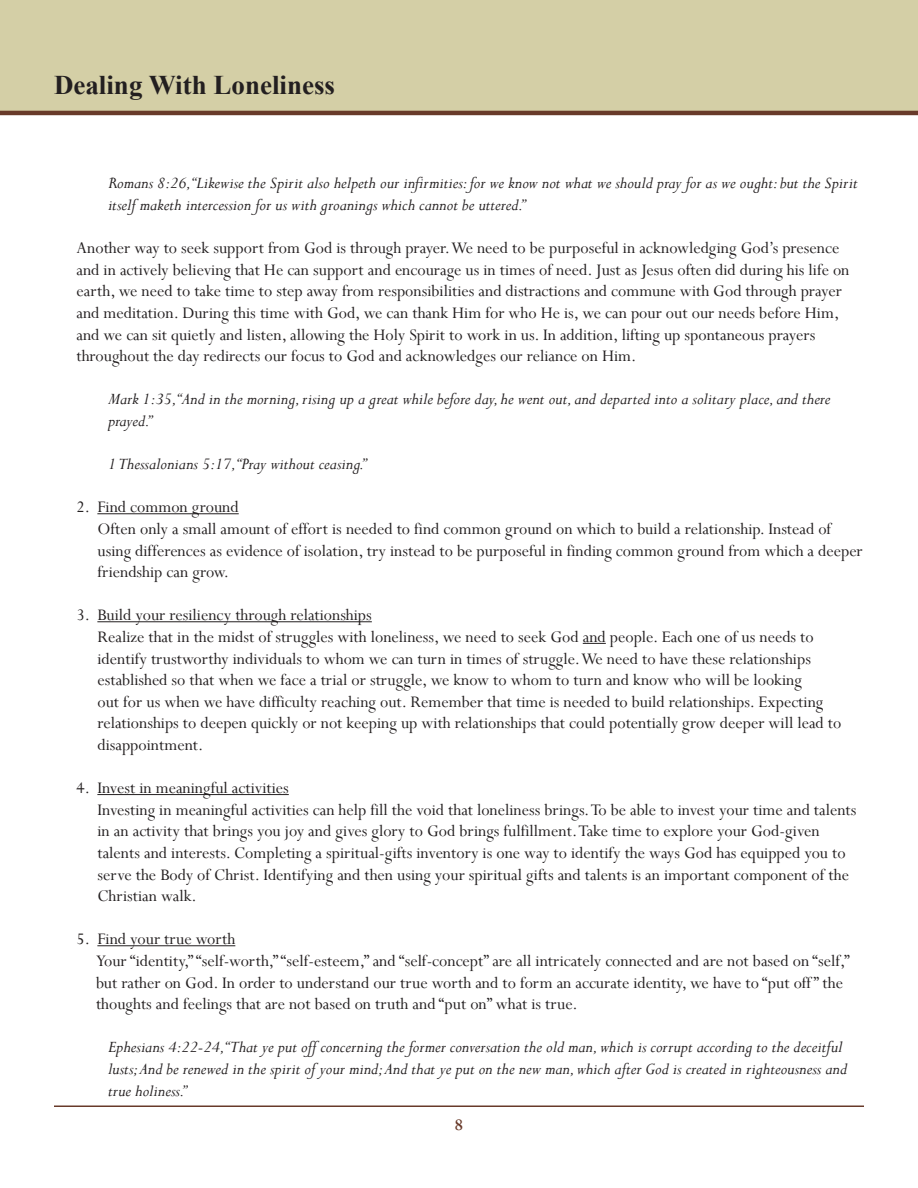
<style>
.page{position:relative;width:918px;height:1188px;background:#fff}
.page>*{position:absolute;margin:0;border:0;box-sizing:border-box;transform-origin:0 0}
.t1{font:700 27px "Times New Roman";color:#231f20}
.Main_Body{font:18px/21.6px "Perpetua";color:#231f20}
.Scripture{font:italic 18px/21.6px "Perpetua";color:#231f20}
.t2{font:700 18px "Perpetua";color:#683a2a}
</style>
<div class="page">
<div style="left:0;top:0;width:918px;height:113px;background:#d4cfa6"></div>
<hr style="left:54px;top:1106px;width:810px;height:1px;background:#683a2a">
<hr style="left:0;top:111px;width:918px;height:4px;background:#683a2a">
<hr style="left:97px;top:513px;width:142px;height:1px;background:#231f20">
<hr style="left:97px;top:621px;width:275px;height:1px;background:#231f20">
<svg style="left:583px;top:643px;width:23px;height:1px"></svg>
<hr style="left:97px;top:794px;width:192px;height:1px;background:#231f20">
<hr style="left:97px;top:945px;width:138px;height:1px;background:#231f20">
<h1 class="t1" style="left:54px;top:66px;width:283px">Dealing With Loneliness</h1>
<p class="Scripture" style="left:108px;top:172px;width:751px">Romans 8:26,“Likewise the Spirit also helpeth our infirmities: for we know not what we should pray for as we ought: but the Spirit itself maketh intercession for us with groanings which cannot be uttered.”</p>
<p class="Main_Body" style="left:76px;top:237px;width:775px">Another way to seek support from God is through prayer. We need to be purposeful in acknowledging God’s presence and in actively believing that He can support and encourage us in times of need. Just as Jesus often did during his life on earth, we need to take time to step away from responsibilities and distractions and commune with God through prayer and meditation. During this time with God, we can thank Him for who He is, we can pour out our needs before Him, and we can sit quietly and listen, allowing the Holy Spirit to work in us. In addition, lifting up spontaneous prayers throughout the day redirects our focus to God and acknowledges our reliance on Him.</p>
<p class="Scripture" style="left:108px;top:388px;width:724px">Mark 1:35,“And in the morning, rising up a great while before day, he went out, and departed into a solitary place, and there prayed.”</p>
<p class="Scripture" style="left:108px;top:453px;width:260px">1 Thessalonians 5:17,“Pray without ceasing.”</p>
<p class="Main_Body" style="left:76px;top:496px;width:164px">2. Find common ground</p>
<p class="Main_Body" style="left:98px;top:518px;width:767px">Often only a small amount of effort is needed to find common ground on which to build a relationship. Instead of using differences as evidence of isolation, try instead to be purposeful in finding common ground from which a deeper friendship can grow.</p>
<p class="Main_Body" style="left:76px;top:604px;width:297px">3. Build your resiliency through relationships</p>
<p class="Main_Body" style="left:98px;top:626px;width:745px">Realize that in the midst of struggles with loneliness, we need to seek God and people. Each one of us needs to identify trustworthy individuals to whom we can turn in times of struggle. We need to have these relationships established so that when we face a trial or struggle, we know to whom to turn and know who will be looking<br>out for us when we have difficulty reaching out. Remember that time is needed to build relationships. Expecting relationships to deepen quickly or not keeping up with relationships that could potentially grow deeper will lead to disappointment.</p>
<p class="Main_Body" style="left:76px;top:777px;width:214px">4. Invest in meaningful activities</p>
<p class="Main_Body" style="left:98px;top:798px;width:761px">Investing in meaningful activities can help fill the void that loneliness brings. To be able to invest your time and talents in an activity that brings you joy and gives glory to God brings fulfillment. Take time to explore your God-given talents and interests. Completing a spiritual-gifts inventory is one way to identify the ways God has equipped you to serve the Body of Christ. Identifying and then using your spiritual gifts and talents is an important component of the Christian walk.</p>
<p class="Main_Body" style="left:76px;top:928px;width:160px">5. Find your true worth</p>
<p class="Main_Body" style="left:96px;top:950px;width:755px">Your “identity,” “self-worth,” “self-esteem,” and “self-concept” are all intricately connected and are not based on “self,” but rather on God. In order to understand our true worth and to form an accurate identity, we have to “put off ” the thoughts and feelings that are not based on truth and “put on” what is true.</p>
<p class="Scripture" style="left:108px;top:1036px;width:741px">Ephesians 4:22-24,“That ye put off concerning the former conversation the old man, which is corrupt according to the deceitful lusts; And be renewed in the spirit of your mind; And that ye put on the new man, which after God is created in righteousness and true holiness.”</p>
<p class="t2" style="left:455px;top:1114px;width:10px">8</p>
</div>
